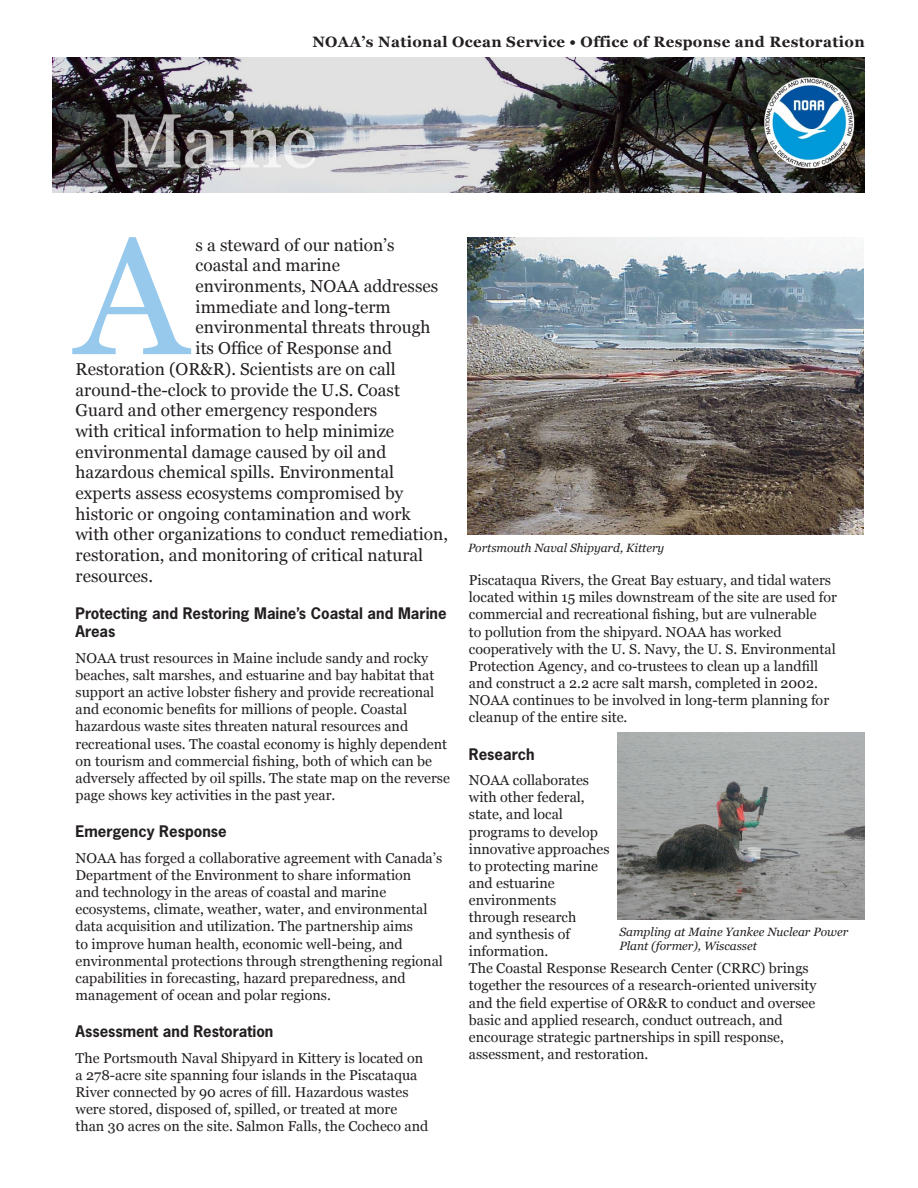
<style>
.page{position:relative;width:918px;height:1188px;background:#fff}
.page>*{position:absolute;margin:0;border:0;box-sizing:border-box;transform-origin:0 0}
.first_para{font:166.5px "Georgia";color:#97c9ec}
.first_para-2{font:17.25px "Georgia";color:#231f20}
.subhead_1{font:700 15px/18px "News Gothic Std";color:#231f20}
.under_OR_R{font:700 15px "Georgia";letter-spacing:.025em;color:#231f20}
.Body_text{font:14.25px/17.1px "Georgia";color:#231f20}
.t1{font:italic 12px/14.4px "Georgia";color:#231f20}
</style>
<div class="page">
<img style="left:52px;top:57px;width:813px;height:135px">
<img style="left:468px;top:238px;width:396px;height:297px">
<img style="left:618px;top:732px;width:247px;height:188px">
<p class="under_OR_R" style="left:312px;top:34px;width:554px">NOAA’s National Ocean Service • Office of Response and Restoration</p>
<p class="first_para" style="left:76px;top:202px;width:113px">A</p>
<p class="first_para-2" style="left:196px;top:235px;width:200px">s a steward of our nation’s</p>
<p class="first_para-2" style="left:196px;top:256px;width:146px">coastal and marine</p>
<p class="first_para-2" style="left:196px;top:276px;width:244px">environments, NOAA addresses</p>
<p class="first_para-2" style="left:196px;top:297px;width:197px">immediate and long-term</p>
<p class="first_para-2" style="left:196px;top:318px;width:236px">environmental threats through</p>
<p class="first_para-2" style="left:196px;top:338px;width:198px">its Office of Response and</p>
<p class="first_para-2" style="left:76px;top:359px;width:322px">Restoration (OR&amp;R). Scientists are on call</p>
<p class="first_para-2" style="left:76px;top:380px;width:326px">around-the-clock to provide the U.S. Coast</p>
<p class="first_para-2" style="left:76px;top:401px;width:303px">Guard and other emergency responders</p>
<p class="first_para-2" style="left:76px;top:421px;width:320px">with critical information to help minimize</p>
<p class="first_para-2" style="left:76px;top:442px;width:312px">environmental damage caused by oil and</p>
<p class="first_para-2" style="left:76px;top:463px;width:320px">hazardous chemical spills. Environmental</p>
<p class="first_para-2" style="left:76px;top:483px;width:329px">experts assess ecosystems compromised by</p>
<p class="first_para-2" style="left:76px;top:504px;width:337px">historic or ongoing contamination and work</p>
<p class="first_para-2" style="left:76px;top:525px;width:374px">with other organizations to conduct remediation,</p>
<p class="first_para-2" style="left:76px;top:545px;width:349px">restoration, and monitoring of critical natural</p>
<p class="first_para-2" style="left:76px;top:566px;width:79px">resources.</p>
<p class="subhead_1" style="left:76px;top:604px;width:373px">Protecting and Restoring Maine’s Coastal and Marine<br>Areas</p>
<p class="Body_text" style="left:76px;top:650px;width:376px">NOAA trust resources in Maine include sandy and rocky beaches, salt marshes, and estuarine and bay habitat that support an active lobster fishery and provide recreational and economic benefits for millions of people. Coastal hazardous waste sites threaten natural resources and recreational uses. The coastal economy is highly dependent on tourism and commercial fishing, both of which can be adversely affected by oil spills. The state map on the reverse page shows key activities in the past year.</p>
<p class="subhead_1" style="left:76px;top:822px;width:153px">Emergency Response</p>
<p class="Body_text" style="left:76px;top:850px;width:369px">NOAA has forged a collaborative agreement with Canada’s Department of the Environment to share information<br>and technology in the areas of coastal and marine ecosystems, climate, weather, water, and environmental data acquisition and utilization. The partnership aims<br>to improve human health, economic well-being, and environmental protections through strengthening regional capabilities in forecasting, hazard preparedness, and management of ocean and polar regions.</p>
<p class="subhead_1" style="left:76px;top:1022px;width:199px">Assessment and Restoration</p>
<p class="Body_text" style="left:76px;top:1049px;width:354px">The Portsmouth Naval Shipyard in Kittery is located on a 278-acre site spanning four islands in the Piscataqua River connected by 90 acres of fill. Hazardous wastes were stored, disposed of, spilled, or treated at more than 30 acres on the site. Salmon Falls, the Cocheco and</p>
<p class="t1" style="left:468px;top:541px;width:198px">Portsmouth Naval Shipyard, Kittery</p>
<p class="Body_text" style="left:469px;top:572px;width:370px">Piscataqua Rivers, the Great Bay estuary, and tidal waters located within 15 miles downstream of the site are used for commercial and recreational fishing, but are vulnerable<br>to pollution from the shipyard. NOAA has worked cooperatively with the U. S. Navy, the U. S. Environmental Protection Agency, and co-trustees to clean up a landfill and construct a 2.2 acre salt marsh, completed in 2002.<br>NOAA continues to be involved in long-term planning for cleanup of the entire site.</p>
<p class="subhead_1" style="left:469px;top:745px;width:67px">Research</p>
<p class="Body_text" style="left:469px;top:772px;width:349px">NOAA collaborates<br>with other federal,<br>state, and local<br>programs to develop<br>innovative approaches<br>to protecting marine<br>and estuarine<br>environments<br>through research<br>and synthesis of<br>information.<br>The Coastal Response Research Center (CRRC) brings together the resources of a research-oriented university and the field expertise of OR&amp;R to conduct and oversee basic and applied research, conduct outreach, and encourage strategic partnerships in spill response, assessment, and restoration.</p>
<p class="t1" style="left:620px;top:925px;width:230px">Sampling at Maine Yankee Nuclear Power<br>Plant (former), Wiscasset</p>
</div>
